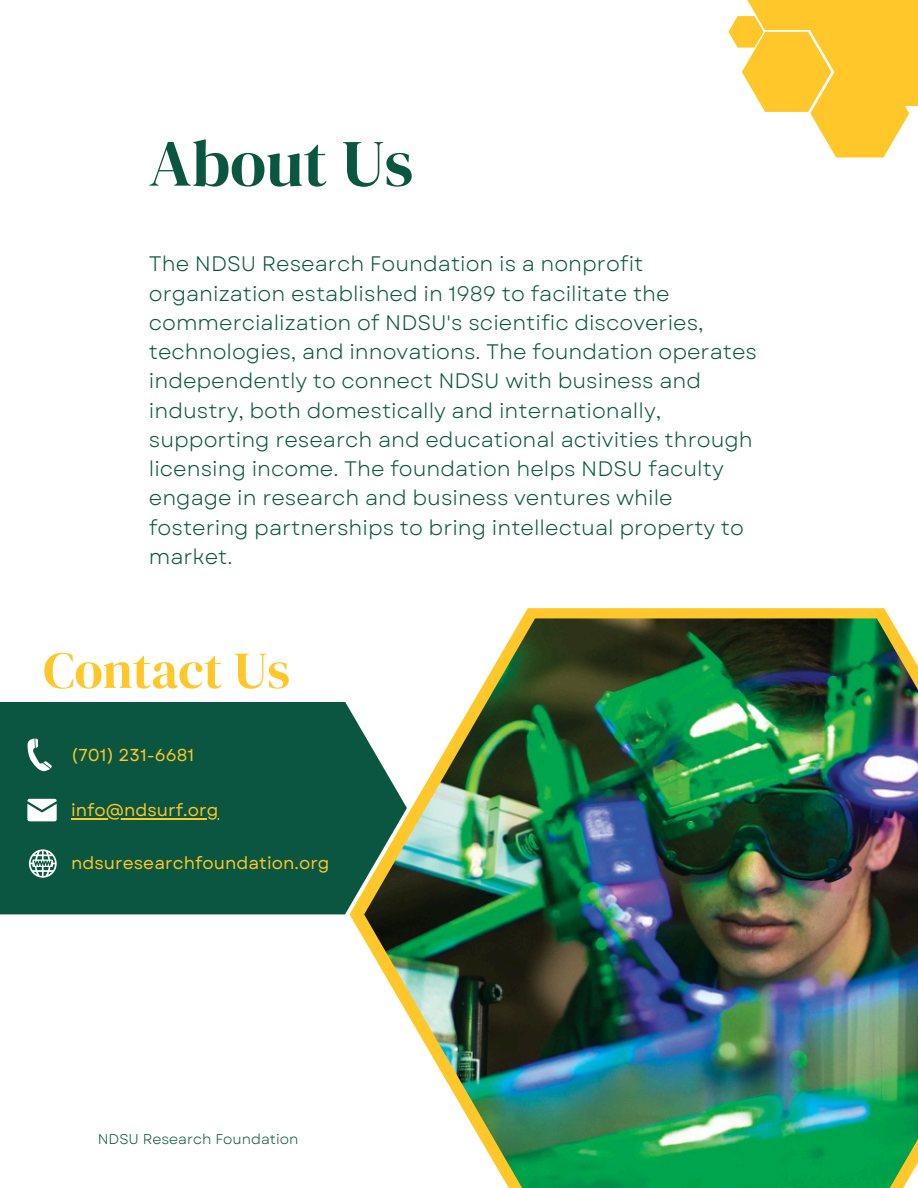
<style>
.page{position:relative;width:918px;height:1188px;background:#fff}
.page>*{position:absolute;margin:0;border:0;box-sizing:border-box;transform-origin:0 0}
.t1{font:66px "DM Serif Display";color:#0a5640}
.t2{font:51.75px "DM Serif Display";color:#ffc72a}
.t3{font:21px/29.2px "Garet";color:#0a5640}
.t4{font:17.25px "Garet";letter-spacing:.005em;color:#ffc72a}
.t5{font:14.1px "Garet";color:#0a5640}
</style>
<div class="page">
<svg style="left:350px;top:608px;width:540px;height:331px"></svg>
<div style="left:0;top:702px;width:364px;height:212px;background:#0a5640"></div>
<img style="left:364px;top:618px;width:554px;height:570px">
<div style="left:792px;top:0;width:126px;height:106px;background:#ffc72a"></div>
<svg style="left:728px;top:16px;width:181px;height:142px"></svg>
<div style="left:739px;top:0;width:107px;height:30px;background:#ffc72a"></div>
<svg style="left:27px;top:738px;width:25px;height:34px"></svg>
<svg style="left:27px;top:799px;width:30px;height:22px"></svg>
<svg style="left:29px;top:849px;width:28px;height:29px"></svg>
<hr style="left:71px;top:818px;width:147px;height:2px;background:#ffc72a">
<p class="t1" style="left:149px;top:117px;width:266px">About Us</p>
<h4 class="t3" style="left:149px;top:249px;width:610px">The NDSU Research Foundation is a nonprofit organization established in 1989 to facilitate the commercialization of NDSU's scientific discoveries, technologies, and innovations. The foundation operates independently to connect NDSU with business and industry, both domestically and internationally, supporting research and educational activities through licensing income. The foundation helps NDSU faculty engage in research and business ventures while fostering partnerships to bring intellectual property to market.</h4>
<h4 class="t2" style="left:43px;top:634px;width:248px">Contact Us</h4>
<h3 class="t4" style="left:71px;top:742px;width:125px">(701) 231-6681</h3>
<p class="t4" style="left:71px;top:798px;width:149px">info@ndsurf.org</p>
<h2 class="t4" style="left:71px;top:851px;width:260px">ndsuresearchfoundation.org</h2>
<p class="t5" style="left:98px;top:1129px;width:202px">NDSU Research Foundation</p>
</div>
